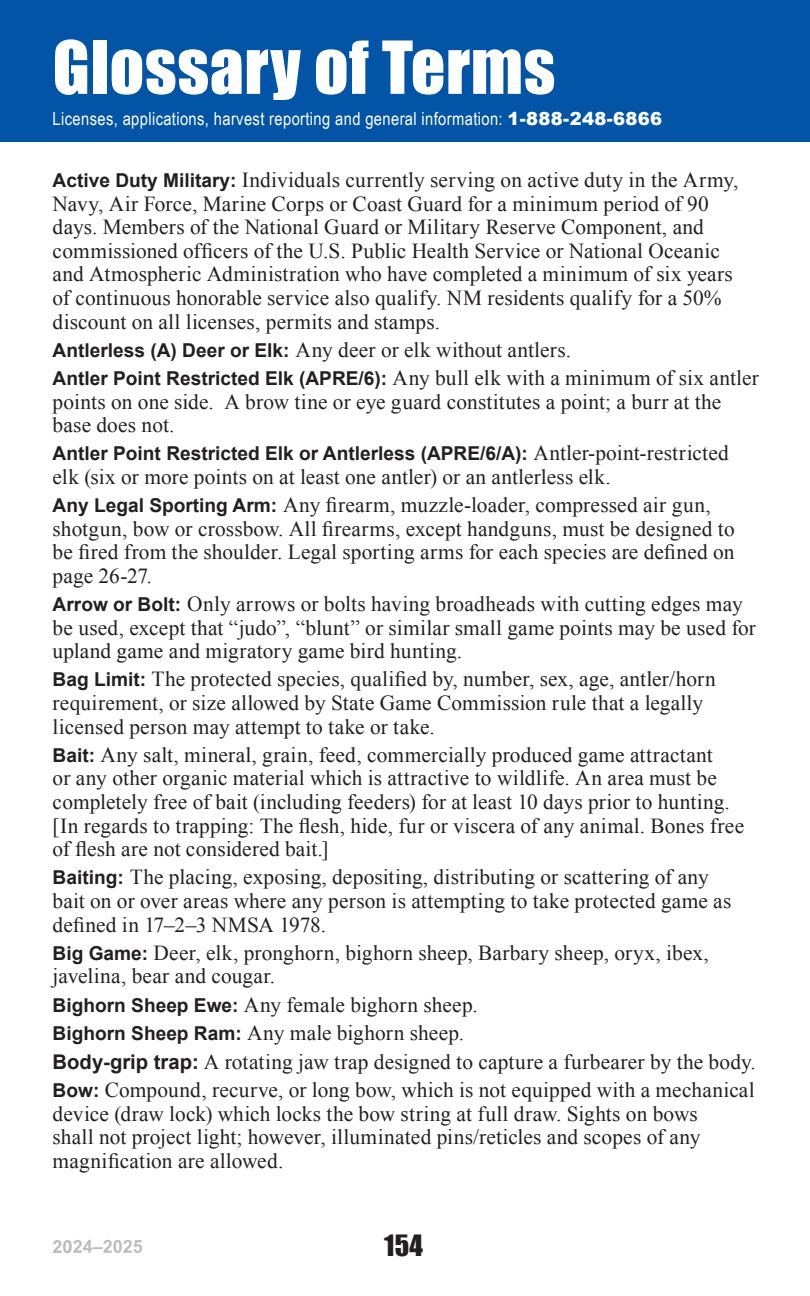
<style>
.page{position:relative;width:810px;height:1296px;background:#fff}
.page>*{position:absolute;margin:0;border:0;box-sizing:border-box;transform-origin:0 0}
.t1{font:67.5px "Impact";letter-spacing:.01em;color:#fff}
.t2{font:27px "Impact";color:#231f20}
.t3{font:21.38px/23.6px "Times New Roman";letter-spacing:.01em;color:#231f20}
.t4{font:700 19.12px "Arial";color:#231f20}
.t5{font:18px "Arial Narrow";letter-spacing:.02em;color:#fff}
.s1{font-family:"Arial";font-weight:900}
.s2{font-family:"Arial";font-weight:700;font-size:19.12px}
.s3{font-family:"Times New Roman";font-weight:400;font-size:21.38px}
.s4{font-family:"Arial";font-weight:700;font-size:20.25px}
</style>
<div class="page">
<svg style="left:68px;top:1240px;width:74px;height:13px"></svg>
<div style="left:0;top:0;width:810px;height:142px;background:#0154a6"></div>
<h1 class="t1" style="left:53px;top:15px;width:504px">Glossary of Terms</h1>
<p class="t5" style="left:53px;top:106px;width:611px">Licenses, applications, harvest reporting and general information: <span class="s1">1-888-248-6866</span></p>
<p class="t3" style="left:53px;top:168px;width:687px"><span class="s2">Active Duty Military:</span> Individuals currently serving on active duty in the Army, Navy, Air Force, Marine Corps or Coast Guard for a minimum period of 90 days. Members of the National Guard or Military Reserve Component, and commissioned officers of the U.S. Public Health Service or National Oceanic and Atmospheric Administration who have completed a minimum of six years of continuous honorable service also qualify. NM residents qualify for a 50% discount on all licenses, permits and stamps.</p>
<p class="t3" style="left:53px;top:338px;width:520px"><span class="s2">Antlerless (A) Deer or Elk:</span> Any deer or elk without antlers.</p>
<p class="t4" style="left:53px;top:366px;width:708px">Antler Point Restricted Elk (APRE/6): <span class="s3">Any bull elk with a minimum of six antler</span></p>
<p class="t3" style="left:53px;top:389px;width:670px">points on one side. A brow tine or eye guard constitutes a point; a burr at the base does not.</p>
<p class="t4" style="left:53px;top:441px;width:678px">Antler Point Restricted Elk or Antlerless (APRE/6/A): <span class="s3">Antler-point-restricted</span></p>
<p class="t3" style="left:53px;top:462px;width:660px;line-height:28.1px">elk (six or more points on at least one antler) or an antlerless elk.<br><span class="s2">Any Legal Sporting Arm:</span> Any firearm, muzzle-loader, compressed air gun,</p>
<p class="t3" style="left:53px;top:516px;width:684px;text-align:justify">shotgun, bow or crossbow. All firearms, except handguns, must be designed to be fired from the shoulder. Legal sporting arms for each species are defined on page 26-27.</p>
<p class="t3" style="left:53px;top:592px;width:705px"><span class="s2">Arrow or Bolt:</span> Only arrows or bolts having broadheads with cutting edges may be used, except that “judo”, “blunt” or similar small game points may be used for upland game and migratory game bird hunting.</p>
<p class="t3" style="left:53px;top:667px;width:665px"><span class="s2">Bag Limit:</span> The protected species, qualified by, number, sex, age, antler/horn requirement, or size allowed by State Game Commission rule that a legally licensed person may attempt to take or take.</p>
<p class="t3" style="left:53px;top:743px;width:693px"><span class="s2">Bait:</span> Any salt, mineral, grain, feed, commercially produced game attractant<br>or any other organic material which is attractive to wildlife. An area must be completely free of bait (including feeders) for at least 10 days prior to hunting. [In regards to trapping: The flesh, hide, fur or viscera of any animal. Bones free of flesh are not considered bait.]</p>
<p class="t3" style="left:53px;top:865px;width:680px"><span class="s2">Baiting:</span> The placing, exposing, depositing, distributing or scattering of any bait on or over areas where any person is attempting to take protected game as defined in 17–2–3 NMSA 1978.</p>
<p class="t3" style="left:53px;top:941px;width:658px"><span class="s2">Big Game:</span> Deer, elk, pronghorn, bighorn sheep, Barbary sheep, oryx, ibex, javelina, bear and cougar.</p>
<p class="t3" style="left:53px;top:990px;width:705px;line-height:28.6px"><span class="s2">Bighorn Sheep Ewe:</span> Any female bighorn sheep.<br><span class="s2">Bighorn Sheep Ram:</span> Any male bighorn sheep.<br><span class="s4">Body-grip trap:</span> A rotating jaw trap designed to capture a furbearer by the body.<br><span class="s2">Bow:</span> Compound, recurve, or long bow, which is not equipped with a mechanical</p>
<p class="t3" style="left:53px;top:1101px;width:650px">device (draw lock) which locks the bow string at full draw. Sights on bows shall not project light; however, illuminated pins/reticles and scopes of any magnification are allowed.</p>
<p class="t2" style="left:384px;top:1224px;width:40px">154</p>
</div>
